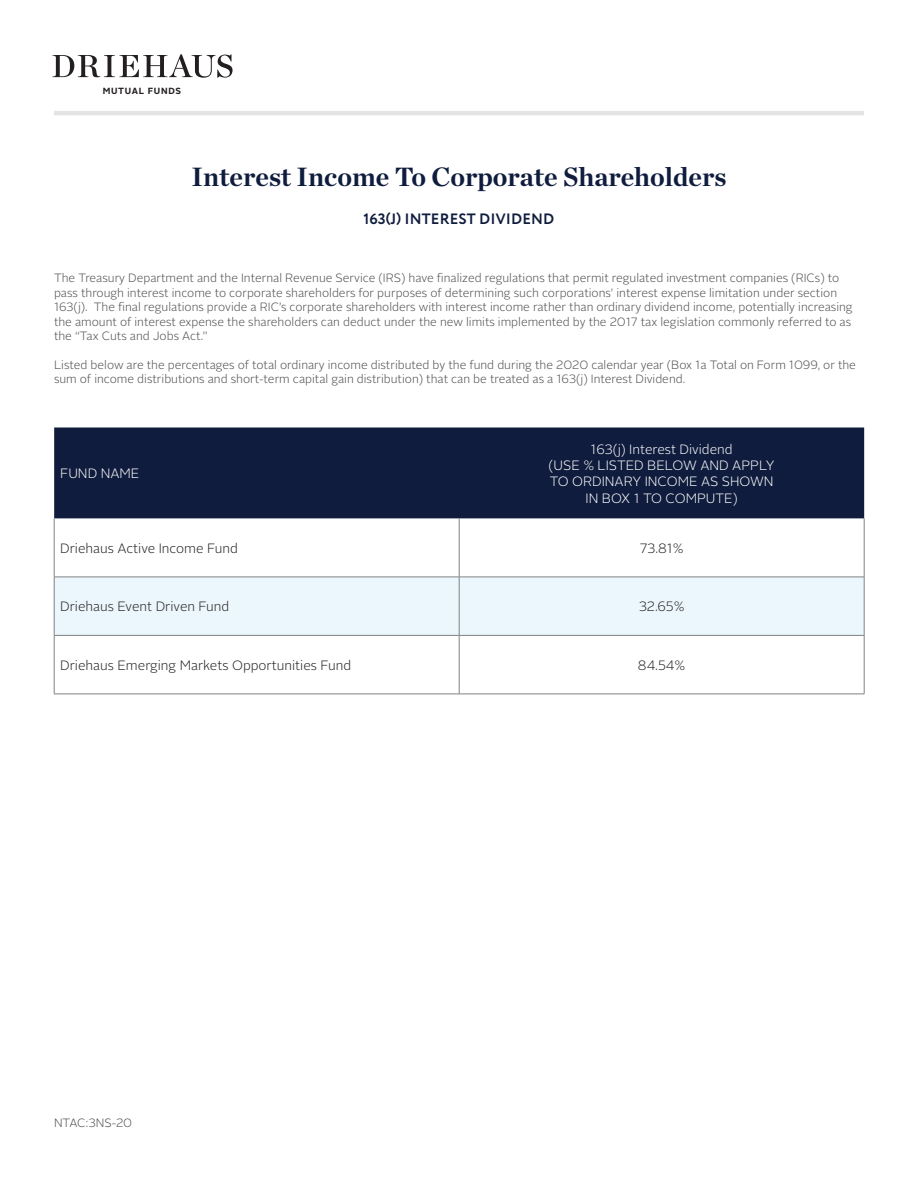
<style>
.page{position:relative;width:918px;height:1188px;background:#fff}
.page>*{position:absolute;margin:0;border:0;box-sizing:border-box;transform-origin:0 0}
.t1{font:700 27px "Chronicle Deck";color:#0f1c3d}
.Slide_Header{font:700 15px "Circe";letter-spacing:.01em;color:#0f1c3d}
.t2{font:300 13.5px "Alright Sans LP";color:#231f20}
.t3{font:300 13.5px "Alright Sans LP";color:#fff}
.t4{font:300 12px/14.4px "Alright Sans LP";color:#4b4c4d}
.t5{font:700 9px "Alright Sans";letter-spacing:.08em;color:#231f20}
</style>
<div class="page">
<div style="left:54px;top:428px;width:810px;height:90px;background:#0f1c3d"></div>
<div style="left:55px;top:578px;width:809px;height:57px;background:#ebf7fc"></div>
<hr style="left:54px;top:518px;width:1px;height:59px;background:#808285">
<hr style="left:459px;top:518px;width:1px;height:59px;background:#808285">
<hr style="left:864px;top:518px;width:1px;height:59px;background:#808285">
<hr style="left:54px;top:636px;width:1px;height:58px;background:#808285">
<hr style="left:864px;top:636px;width:1px;height:58px;background:#808285">
<hr style="left:459px;top:636px;width:1px;height:58px;background:#808285">
<hr style="left:54px;top:577px;width:405px;height:1px;background:#808285">
<hr style="left:54px;top:577px;width:1px;height:58px;background:#808285">
<hr style="left:54px;top:635px;width:405px;height:1px;background:#808285">
<hr style="left:459px;top:577px;width:405px;height:1px;background:#808285">
<hr style="left:459px;top:577px;width:1px;height:58px;background:#808285">
<hr style="left:459px;top:635px;width:405px;height:1px;background:#808285">
<hr style="left:864px;top:577px;width:1px;height:58px;background:#808285">
<hr style="left:54px;top:694px;width:405px;height:1px;background:#808285">
<hr style="left:459px;top:694px;width:405px;height:1px;background:#808285">
<svg style="left:52px;top:54px;width:181px;height:24px"></svg>
<hr style="left:54px;top:111px;width:810px;height:4px;background:#e3e4e5">
<p class="t5" style="left:103px;top:85px;width:80px">MUTUAL FUNDS</p>
<p class="t1" style="left:191px;top:155px;width:537px">Interest Income To Corporate Shareholders</p>
<p class="Slide_Header" style="left:364px;top:209px;width:192px">163(J) INTEREST DIVIDEND</p>
<p class="t4" style="left:54px;top:271px;width:800px">The Treasury Department and the Internal Revenue Service (IRS) have finalized regulations that permit regulated investment companies (RICs) to pass through interest income to corporate shareholders for purposes of determining such corporations’ interest expense limitation under section 163(j). The final regulations provide a RIC’s corporate shareholders with interest income rather than ordinary dividend income, potentially increasing the amount of interest expense the shareholders can deduct under the new limits implemented by the 2017 tax legislation commonly referred to as the “Tax Cuts and Jobs Act.”</p>
<p class="t4" style="left:54px;top:358px;width:804px">Listed below are the percentages of total ordinary income distributed by the fund during the 2020 calendar year (Box 1a Total on Form 1099, or the sum of income distributions and short-term capital gain distribution) that can be treated as a 163(j) Interest Dividend.</p>
<p class="t3" style="left:60px;top:464px;width:81px">FUND NAME</p>
<p class="t3" style="left:591px;top:440px;width:144px">163(j) Interest Dividend</p>
<p class="t3" style="left:549px;top:456px;width:228px">(USE % LISTED BELOW AND APPLY</p>
<p class="t3" style="left:550px;top:473px;width:225px">TO ORDINARY INCOME AS SHOWN</p>
<p class="t3" style="left:586px;top:489px;width:154px">IN BOX 1 TO COMPUTE)</p>
<p class="t2" style="left:60px;top:539px;width:179px">Driehaus Active Income Fund</p>
<p class="t2" style="left:640px;top:539px;width:46px">73.81%</p>
<p class="t2" style="left:60px;top:598px;width:171px">Driehaus Event Driven Fund</p>
<p class="t2" style="left:639px;top:598px;width:47px">32.65%</p>
<p class="t2" style="left:60px;top:656px;width:293px">Driehaus Emerging Markets Opportunities Fund</p>
<p class="t2" style="left:638px;top:656px;width:49px">84.54%</p>
<p class="t4" style="left:54px;top:1116px;width:80px">NTAC:3NS-20</p>
</div>
